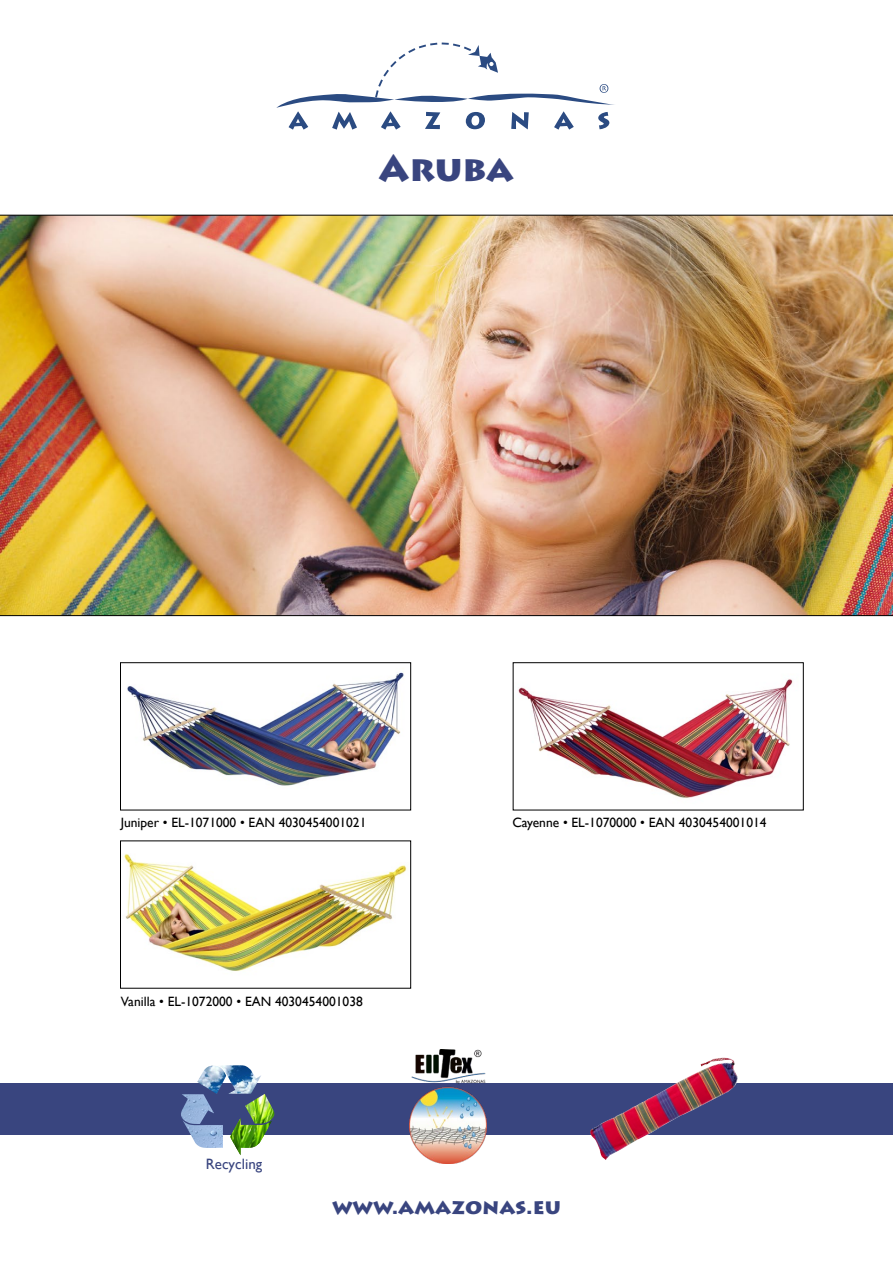
<style>
.page{position:relative;width:893px;height:1263px;background:#fff}
.page>*{position:absolute;margin:0;border:0;box-sizing:border-box;transform-origin:0 0}
.t1{font:900 36px "Lithos Pro";color:#39457f}
.t2{font:900 21px "Lithos Pro";color:#39457f}
.t3{font:15px "Gill Sans";color:#39457f}
.t4{font:13.5px "Gill Sans";color:#000}
</style>
<div class="page">
<svg style="left:276px;top:43px;width:338px;height:87px"></svg>
<img style="left:0;top:215px;width:893px;height:401px">
<div style="left:0;top:1083px;width:893px;height:51px;background:#39457f"></div>
<img style="left:124px;top:853px;width:283px;height:118px">
<div style="left:120px;top:840px;width:291px;height:148px;border:1px solid #000"></div>
<img style="left:518px;top:679px;width:275px;height:119px">
<div style="left:513px;top:662px;width:291px;height:148px;border:1px solid #000"></div>
<img style="left:127px;top:672px;width:277px;height:114px">
<div style="left:120px;top:662px;width:291px;height:148px;border:1px solid #000"></div>
<img style="left:590px;top:1057px;width:148px;height:103px">
<img style="left:197px;top:1066px;width:21px;height:28px">
<img style="left:245px;top:1094px;width:29px;height:25px">
<img style="left:181px;top:1094px;width:33px;height:26px">
<img style="left:218px;top:1065px;width:43px;height:29px">
<img style="left:230px;top:1118px;width:42px;height:37px">
<img style="left:183px;top:1120px;width:40px;height:28px">
<img style="left:409px;top:1049px;width:77px;height:115px">
<h1 class="t1" style="left:379px;top:146px;width:136px">Aruba</h1>
<p class="t4" style="left:121px;top:815px;width:247px">Juniper • EL-1071000 • EAN 4030454001021</p>
<p class="t4" style="left:512px;top:815px;width:256px">Cayenne • EL-1070000 • EAN 4030454001014</p>
<p class="t4" style="left:121px;top:993px;width:243px">Vanilla • EL-1072000 • EAN 4030454001038</p>
<p class="t3" style="left:206px;top:1156px;width:58px">Recycling</p>
<h2 class="t2" style="left:332px;top:1194px;width:230px">www.amazonas.eu</h2>
</div>
